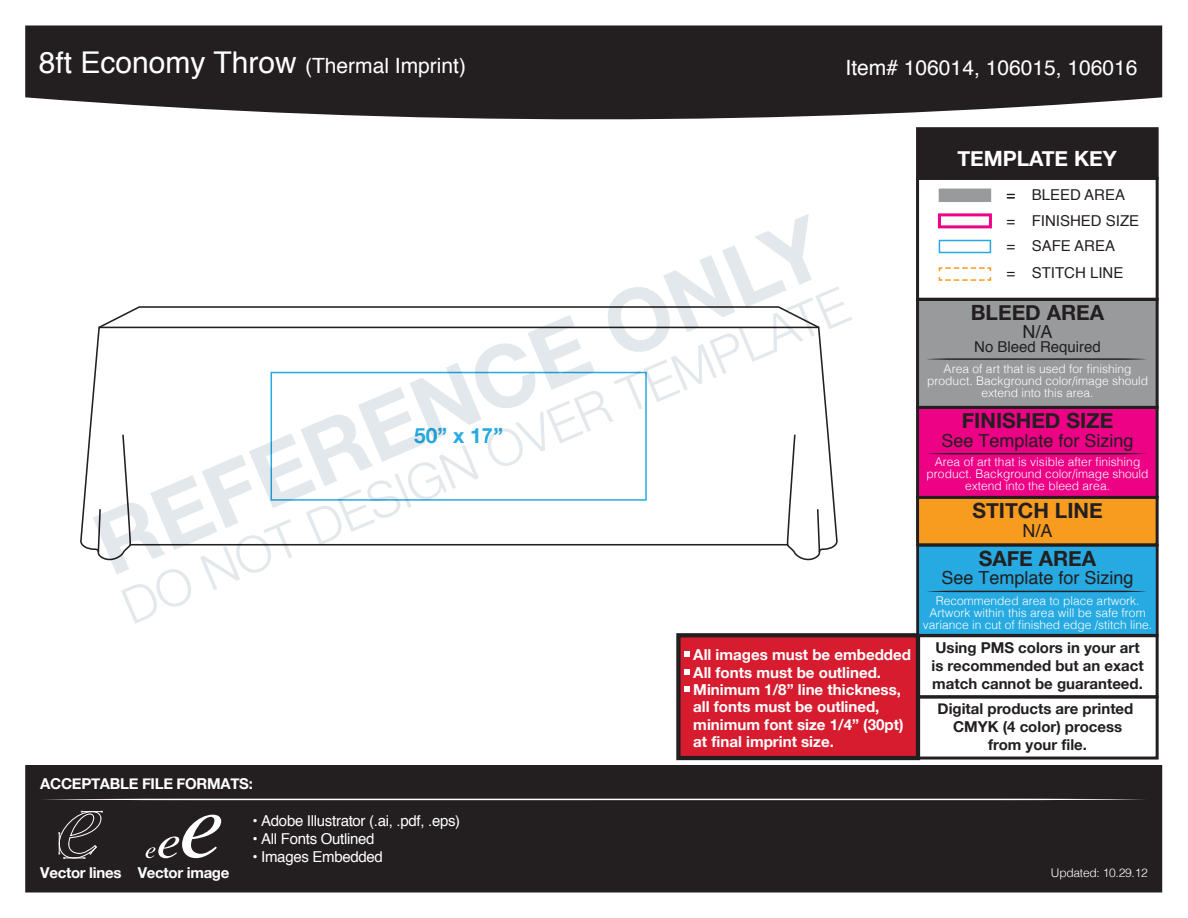
<style>
.page{position:relative;width:1188px;height:918px;background:#fff}
.page>*{position:absolute;margin:0;border:0;box-sizing:border-box;transform-origin:0 0}
.t1{font:21px "Helvetica";color:#fff}
.t2{font:700 21px "Helvetica Neue";color:#231f20}
.t3{font:700 21px "Helvetica Neue";color:#fff}
.t4{font:700 21px "Helvetica Neue";color:#26aae1}
.t5{font:18px "Helvetica";color:#231f20}
.t6{font:700 15.15px/17.4px "Helvetica Neue";color:#fff}
.t7{font:700 15px/18px "Helvetica Neue";color:#231f20;text-align:center}
.t8{font:15px "Helvetica";letter-spacing:-.02em;color:#fff}
.t9{font:15px/25.7px "Helvetica";color:#231f20}
.t10{font:700 15px "Helvetica Neue";letter-spacing:-.02em;color:#fff}
.t11{font:300 12px/12px "Helvetica";letter-spacing:.005em;color:#fff;text-align:center}
.t12{font:300 12px "Helvetica";letter-spacing:-.02em;color:#fff}
.s1{font-size:30px}
</style>
<div class="page">
<div style="left:676px;top:633px;width:244px;height:127px;background:#d61c2e;border:4px solid #231f20"></div>
<svg style="left:25px;top:25px;width:1138px;height:95px;background:#363334"></svg>
<div style="left:25px;top:765px;width:1137px;height:127px;background:#231f20"></div>
<svg style="left:43px;top:799px;width:1101px;height:1px"></svg>
<svg style="left:58px;top:810px;width:45px;height:49px"></svg>
<svg style="left:146px;top:815px;width:75px;height:43px"></svg>
<svg style="left:684px;top:669px;width:6px;height:5px"></svg>
<svg style="left:684px;top:651px;width:6px;height:6px"></svg>
<svg style="left:684px;top:686px;width:6px;height:6px"></svg>
<svg style="left:93px;top:214px;width:759px;height:410px"></svg>
<div style="left:916px;top:695px;width:243px;height:65px;border:3px solid #231f20"></div>
<div style="left:916px;top:544px;width:243px;height:93px;background:#26aae1;border:3px solid #231f20"></div>
<div style="left:916px;top:406px;width:243px;height:93px;background:#ed0286;border:3px solid #231f20"></div>
<div style="left:916px;top:298px;width:243px;height:111px;background:#989a9c;border:3px solid #231f20"></div>
<svg style="left:927px;top:591px;width:220px;height:1px"></svg>
<svg style="left:927px;top:453px;width:220px;height:1px"></svg>
<svg style="left:927px;top:358px;width:219px;height:2px"></svg>
<div style="left:916px;top:127px;width:243px;height:53px;background:#231f20;border:3px solid #231f20"></div>
<div style="left:916px;top:177px;width:243px;height:124px;border:3px solid #231f20"></div>
<div style="left:939px;top:189px;width:52px;height:13px;background:#989a9c"></div>
<div style="left:938px;top:213px;width:54px;height:15px;background:#fbfbfa;border:3px solid #ed0286"></div>
<svg style="left:938px;top:267px;width:54px;height:14px"></svg>
<div style="left:939px;top:240px;width:52px;height:13px;border:2px solid #26aae1"></div>
<div style="left:916px;top:496px;width:243px;height:50px;background:#f89c20;border:3px solid #231f20"></div>
<div style="left:916px;top:634px;width:243px;height:64px;border:3px solid #231f20"></div>
<h1 class="t1" style="left:39px;top:49px;width:429px"><span class="s1">8ft Economy Throw</span> (Thermal Imprint)</h1>
<h1 class="t1" style="left:846px;top:51px;width:293px">Item# 106014, 106015, 106016</h1>
<h1 class="t3" style="left:957px;top:140px;width:161px">TEMPLATE KEY</h1>
<p class="t9" style="left:1007px;top:182px;width:134px;text-indent:25px">BLEED AREA<br>= FINISHED SIZE</p>
<p class="t9" style="left:1007px;top:182px;width:10px">=</p>
<p class="t9" style="left:1007px;top:234px;width:110px">= SAFE AREA</p>
<p class="t9" style="left:1007px;top:261px;width:118px">= STITCH LINE</p>
<h1 class="t2" style="left:971px;top:293px;width:135px">BLEED AREA</h1>
<h2 class="t5" style="left:1023px;top:318px;width:32px">N/A</h2>
<p class="t9" style="left:974px;top:334px;width:128px">No Bleed Required</p>
<p class="t10" style="left:40px;top:771px;width:214px">ACCEPTABLE FILE FORMATS:</p>
<h1 class="t4" style="left:414px;top:416px;width:91px">50” x 17”</h1>
<p class="t10" style="left:40px;top:859px;width:191px">Vector lines Vector image</p>
<p class="t8" style="left:252px;top:809px;width:209px">• Adobe Illustrator (.ai, .pdf, .eps)</p>
<p class="t8" style="left:252px;top:827px;width:124px">• All Fonts Outlined</p>
<p class="t8" style="left:252px;top:845px;width:132px">• Images Embedded</p>
<p class="t6" style="left:693px;top:645px;width:219px">All images must be embedded<br>All fonts must be outlined.<br>Minimum 1/8” line thickness, all fonts must be outlined, minimum font size 1/4” (30pt) at final imprint size.</p>
<p class="t11" style="left:927px;top:362px;width:222px">Area of art that is used for finishing product. Background color/image should extend into this area.</p>
<h1 class="t2" style="left:962px;top:401px;width:153px">FINISHED SIZE</h1>
<h2 class="t5" style="left:942px;top:426px;width:194px">See Template for Sizing</h2>
<p class="t11" style="left:927px;top:455px;width:224px">Area of art that is visible after finishing product. Background color/image should extend into the bleed area.</p>
<h1 class="t2" style="left:972px;top:491px;width:132px">STITCH LINE</h1>
<h2 class="t5" style="left:1023px;top:516px;width:32px">N/A</h2>
<h1 class="t2" style="left:979px;top:539px;width:119px">SAFE AREA</h1>
<h2 class="t5" style="left:942px;top:564px;width:194px">See Template for Sizing</h2>
<p class="t11" style="left:923px;top:594px;width:231px">Recommended area to place artwork.<br>Artwork within this area will be safe from variance in cut of finished edge /stitch line.</p>
<p class="t7" style="left:932px;top:638px;width:214px;text-align:left">Using PMS colors in your art is recommended but an exact match cannot be guaranteed.</p>
<p class="t7" style="left:938px;top:699px;width:197px">Digital products are printed<br>CMYK (4 color) process from your file.</p>
<p class="t12" style="left:1051px;top:863px;width:98px">Updated: 10.29.12</p>
</div>
